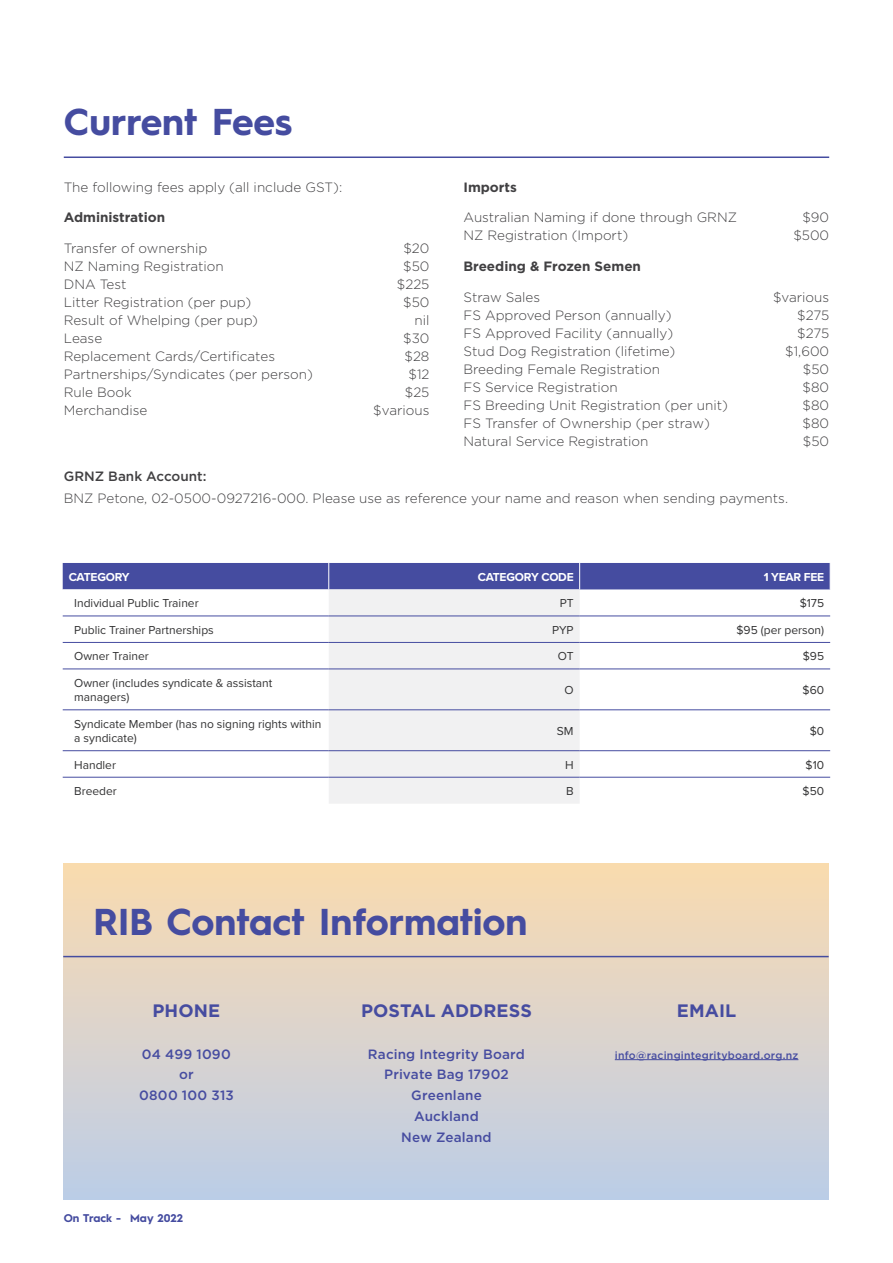
<style>
.page{position:relative;width:893px;height:1263px;background:#fff}
.page>*{position:absolute;margin:0;border:0;box-sizing:border-box;transform-origin:0 0}
.t1{font:700 37.5px "Hurme Geometric Sans 1";color:#454ca0}
.t2{font:700 18px "Gotham";letter-spacing:.005em;color:#464ca0}
.t3{font:300 13.5px "Gotham";color:#414042}
.t4{font:500 13.5px/20.7px "Gotham";letter-spacing:.015em;color:#464ca0;text-align:center}
.t5{font:700 13.5px "Gotham";color:#414042}
.t6{font:500 13.5px "Gotham";color:#414042}
.t7{font:12px/14.4px "Proxima Nova";color:#333334}
.t8{font:700 12px "Proxima Nova";letter-spacing:-.02em;color:#fff}
.t9{font:700 11.25px "Hurme Geometric Sans 1";color:#454ca0}
.t10{font:500 10.5px "Gotham";letter-spacing:.02em;color:#464ca0}
</style>
<div class="page">
<hr style="left:64px;top:156px;width:765px;height:2px;background:#454ca0">
<svg style="left:63px;top:589px;width:266px;height:188px"></svg>
<div style="left:329px;top:589px;width:251px;height:214px;background:#f1f1f2"></div>
<hr style="left:63px;top:615px;width:266px;height:1px;background:#454ca0">
<hr style="left:329px;top:615px;width:251px;height:1px;background:#454ca0">
<hr style="left:580px;top:615px;width:250px;height:1px;background:#454ca0">
<hr style="left:63px;top:642px;width:266px;height:1px;background:#454ca0">
<hr style="left:329px;top:642px;width:251px;height:1px;background:#454ca0">
<hr style="left:580px;top:642px;width:250px;height:1px;background:#454ca0">
<hr style="left:63px;top:668px;width:266px;height:1px;background:#454ca0">
<hr style="left:329px;top:668px;width:251px;height:1px;background:#454ca0">
<hr style="left:580px;top:668px;width:250px;height:1px;background:#454ca0">
<hr style="left:63px;top:709px;width:266px;height:1px;background:#454ca0">
<hr style="left:329px;top:709px;width:251px;height:1px;background:#454ca0">
<hr style="left:580px;top:709px;width:250px;height:1px;background:#454ca0">
<hr style="left:63px;top:750px;width:266px;height:1px;background:#454ca0">
<hr style="left:329px;top:750px;width:251px;height:1px;background:#454ca0">
<hr style="left:580px;top:750px;width:250px;height:1px;background:#454ca0">
<hr style="left:63px;top:777px;width:266px;height:1px;background:#454ca0">
<hr style="left:329px;top:777px;width:251px;height:1px;background:#454ca0">
<hr style="left:580px;top:777px;width:250px;height:1px;background:#454ca0">
<div style="left:63px;top:563px;width:768px;height:26px;background:#454ca0"></div>
<div style="left:64px;top:863px;width:765px;height:336px;background:linear-gradient(to bottom,#f9daaf,#bdcde8)"></div>
<hr style="left:63px;top:956px;width:766px;height:1px;background:#454ca0">
<hr style="left:615px;top:1059px;width:183px;height:1px;background:#464ca0">
<h1 class="t1" style="left:64px;top:96px;width:230px">Current Fees</h1>
<p class="t3" style="left:64px;top:180px;width:280px">The following fees apply (all include GST):</p>
<p class="t5" style="left:64px;top:210px;width:103px">Administration</p>
<p class="t3" style="left:64px;top:241px;width:145px">Transfer of ownership</p>
<p class="t3" style="left:403px;top:241px;width:28px">$20</p>
<p class="t3" style="left:64px;top:259px;width:162px">NZ Naming Registration</p>
<p class="t3" style="left:403px;top:259px;width:28px">$50</p>
<p class="t3" style="left:64px;top:277px;width:64px">DNA Test</p>
<p class="t3" style="left:397px;top:277px;width:34px">$225</p>
<p class="t3" style="left:64px;top:295px;width:189px">Litter Registration (per pup)</p>
<p class="t3" style="left:403px;top:295px;width:28px">$50</p>
<p class="t3" style="left:64px;top:313px;width:196px">Result of Whelping (per pup)</p>
<p class="t3" style="left:414px;top:313px;width:16px">nil</p>
<p class="t3" style="left:64px;top:331px;width:40px">Lease</p>
<p class="t3" style="left:403px;top:331px;width:28px">$30</p>
<p class="t3" style="left:64px;top:349px;width:213px">Replacement Cards/Certificates</p>
<p class="t3" style="left:404px;top:349px;width:27px">$28</p>
<p class="t3" style="left:64px;top:367px;width:251px">Partnerships/Syndicates (per person)</p>
<p class="t3" style="left:408px;top:367px;width:23px">$12</p>
<p class="t3" style="left:64px;top:385px;width:69px">Rule Book</p>
<p class="t3" style="left:405px;top:385px;width:26px">$25</p>
<p class="t3" style="left:64px;top:403px;width:85px">Merchandise</p>
<p class="t3" style="left:373px;top:403px;width:58px">$various</p>
<p class="t5" style="left:463px;top:179px;width:55px">Imports</p>
<p class="t3" style="left:463px;top:210px;width:275px">Australian Naming if done through GRNZ</p>
<p class="t3" style="left:802px;top:210px;width:28px">$90</p>
<p class="t3" style="left:463px;top:228px;width:166px">NZ Registration (Import)</p>
<p class="t3" style="left:793px;top:228px;width:37px">$500</p>
<p class="t5" style="left:463px;top:259px;width:179px">Breeding &amp; Frozen Semen</p>
<p class="t3" style="left:463px;top:290px;width:78px">Straw Sales</p>
<p class="t3" style="left:773px;top:290px;width:58px">$various</p>
<p class="t3" style="left:463px;top:308px;width:210px">FS Approved Person (annually)</p>
<p class="t3" style="left:797px;top:308px;width:34px">$275</p>
<p class="t3" style="left:463px;top:326px;width:211px">FS Approved Facility (annually)</p>
<p class="t3" style="left:797px;top:326px;width:34px">$275</p>
<p class="t3" style="left:463px;top:344px;width:213px">Stud Dog Registration (lifetime)</p>
<p class="t3" style="left:785px;top:344px;width:45px">$1,600</p>
<p class="t3" style="left:463px;top:362px;width:198px">Breeding Female Registration</p>
<p class="t3" style="left:803px;top:362px;width:28px">$50</p>
<p class="t3" style="left:463px;top:380px;width:156px">FS Service Registration</p>
<p class="t3" style="left:803px;top:380px;width:28px">$80</p>
<p class="t3" style="left:463px;top:398px;width:266px">FS Breeding Unit Registration (per unit)</p>
<p class="t3" style="left:803px;top:398px;width:28px">$80</p>
<p class="t3" style="left:463px;top:416px;width:248px">FS Transfer of Ownership (per straw)</p>
<p class="t3" style="left:803px;top:416px;width:28px">$80</p>
<p class="t3" style="left:463px;top:434px;width:187px">Natural Service Registration</p>
<p class="t3" style="left:803px;top:434px;width:28px">$50</p>
<p class="t6" style="left:64px;top:468px;width:144px">GRNZ Bank Account:</p>
<p class="t3" style="left:64px;top:491px;width:726px">BNZ Petone, 02-0500-0927216-000. Please use as reference your name and reason when sending payments.</p>
<p class="t8" style="left:69px;top:568px;width:62px">CATEGORY</p>
<p class="t8" style="left:478px;top:568px;width:97px">CATEGORY CODE</p>
<p class="t8" style="left:764px;top:568px;width:62px">1 YEAR FEE</p>
<p class="t7" style="left:74px;top:596px;width:126px">Individual Public Trainer</p>
<p class="t7" style="left:560px;top:596px;width:15px">PT</p>
<p class="t7" style="left:800px;top:596px;width:26px">$175</p>
<p class="t7" style="left:74px;top:622px;width:141px">Public Trainer Partnerships</p>
<p class="t7" style="left:552px;top:622px;width:23px">PYP</p>
<p class="t7" style="left:736px;top:622px;width:89px">$95 (per person)</p>
<p class="t7" style="left:74px;top:649px;width:76px">Owner Trainer</p>
<p class="t7" style="left:558px;top:649px;width:17px">OT</p>
<p class="t7" style="left:803px;top:649px;width:23px">$95</p>
<p class="t7" style="left:74px;top:675px;width:200px">Owner (includes syndicate &amp; assistant managers)</p>
<p class="t7" style="left:564px;top:682px;width:11px">O</p>
<p class="t7" style="left:803px;top:682px;width:23px">$60</p>
<p class="t7" style="left:74px;top:716px;width:249px">Syndicate Member (has no signing rights within a syndicate)</p>
<p class="t7" style="left:557px;top:723px;width:18px">SM</p>
<p class="t7" style="left:810px;top:723px;width:16px">$0</p>
<p class="t7" style="left:74px;top:757px;width:43px">Handler</p>
<p class="t7" style="left:565px;top:757px;width:10px">H</p>
<p class="t7" style="left:806px;top:757px;width:20px">$10</p>
<p class="t7" style="left:74px;top:783px;width:44px">Breeder</p>
<p class="t7" style="left:566px;top:783px;width:9px">B</p>
<p class="t7" style="left:803px;top:783px;width:23px">$50</p>
<h1 class="t1" style="left:94px;top:895px;width:435px">RIB Contact Information</h1>
<h2 class="t2" style="left:152px;top:1000px;width:69px">PHONE</h2>
<p class="t4" style="left:139px;top:1043px;width:96px">04 499 1090 or<br>0800 100 313</p>
<p class="t9" style="left:64px;top:1210px;width:121px">On Track - May 2022</p>
<h2 class="t2" style="left:361px;top:1000px;width:172px">POSTAL ADDRESS</h2>
<p class="t4" style="left:368px;top:1043px;width:159px">Racing Integrity Board<br>Private Bag 17902<br>Greenlane<br>Auckland<br>New Zealand</p>
<h2 class="t2" style="left:677px;top:1000px;width:61px">EMAIL</h2>
<p class="t10" style="left:615px;top:1048px;width:185px">info@racingintegrityboard.org.nz</p>
</div>
